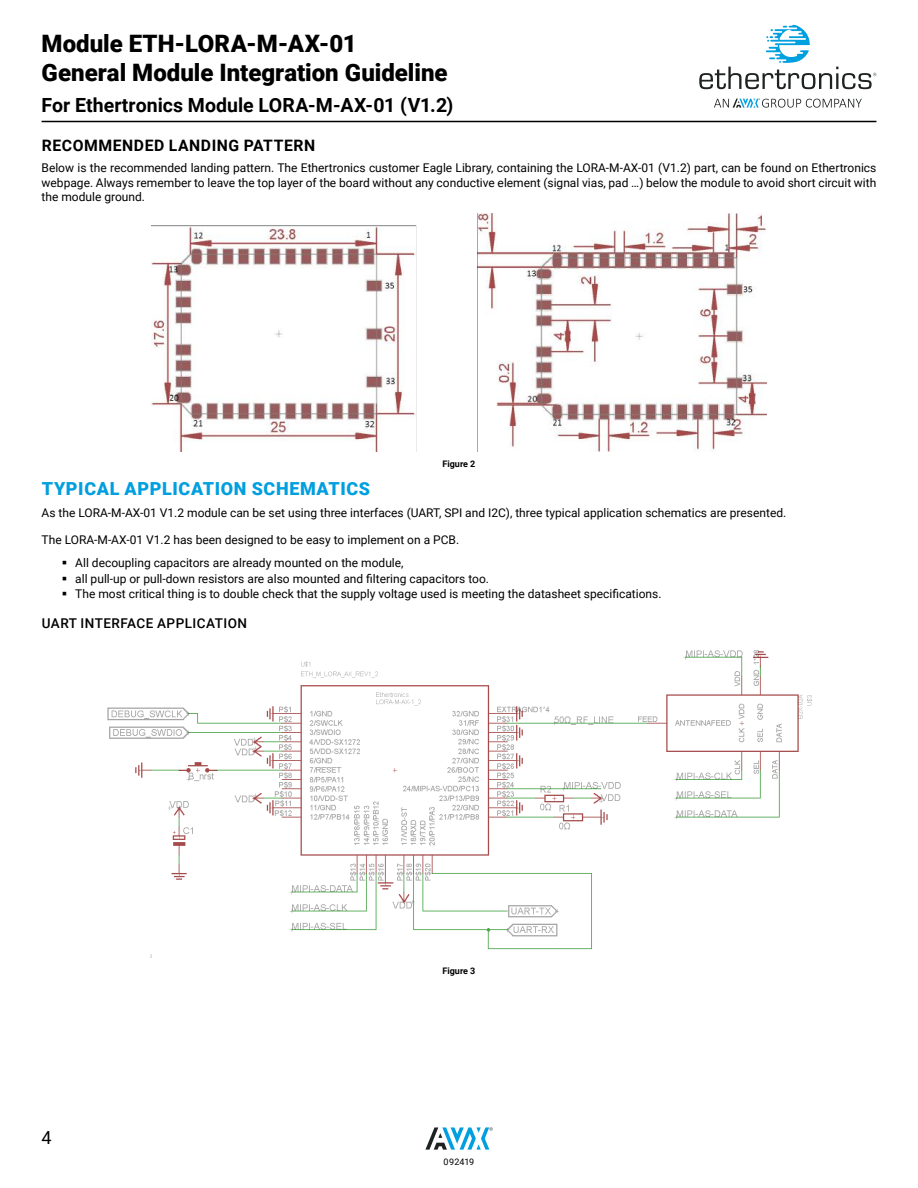
<style>
.page{position:relative;width:918px;height:1188px;background:#fff}
.page>*{position:absolute;margin:0;border:0;box-sizing:border-box;transform-origin:0 0}
.t1{font:900 24px/28.8px "Roboto";color:#000}
.t2{font:700 19.5px "Roboto";color:#000}
.t3{font:900 18px "Roboto";letter-spacing:.035em;color:#009fdf}
.t4{font:18px "Roboto";color:#000}
.t5{font:700 15.75px "Roboto";letter-spacing:.035em;color:#000}
.t6{font:500 13.5px "Roboto";letter-spacing:.035em;color:#000}
.t7{font:12px/14.4px "Roboto";color:#000}
.t8{font:700 9px "Roboto";color:#000}
.t9{font:9px "Roboto";letter-spacing:.02em;color:#000}
</style>
<div class="page">
<hr style="left:42px;top:121px;width:834px;height:1px;background:#000">
<svg style="left:699px;top:25px;width:177px;height:64px"></svg>
<svg style="left:714px;top:99px;width:148px;height:9px"></svg>
<svg style="left:425px;top:1127px;width:68px;height:23px"></svg>
<img style="left:151px;top:213px;width:616px;height:239px">
<img style="left:107px;top:650px;width:705px;height:307px">
<h1 class="t1" style="left:42px;top:28px;width:407px">Module ETH-LORA-M-AX-01<br>General Module Integration Guideline</h1>
<h2 class="t2" style="left:42px;top:91px;width:413px">For Ethertronics Module LORA-M-AX-01 (V1.2)</h2>
<h3 class="t5" style="left:42px;top:135px;width:275px">RECOMMENDED LANDING PATTERN</h3>
<p class="t7" style="left:42px;top:160px;width:836px;text-align:justify">Below is the recommended landing pattern. The Ethertronics customer Eagle Library, containing the LORA-M-AX-01 (V1.2) part, can be found on Ethertronics webpage. Always remember to leave the top layer of the board without any conductive element (signal vias, pad …) below the module to avoid short circuit with the module ground.</p>
<p class="t8" style="left:443px;top:458px;width:34px">Figure 2</p>
<h3 class="t3" style="left:42px;top:476px;width:330px">TYPICAL APPLICATION SCHEMATICS</h3>
<p class="t7" style="left:42px;top:505px;width:746px">As the LORA-M-AX-01 V1.2 module can be set using three interfaces (UART, SPI and I2C), three typical application schematics are presented.</p>
<p class="t7" style="left:75px;top:528px;width:385px;line-height:22.5px;text-indent:-34px">The LORA-M-AX-01 V1.2 has been designed to be easy to implement on a PCB.<br>All decoupling capacitors are already mounted on the module,</p>
<p class="t7" style="left:75px;top:570px;width:588px;line-height:15.8px">all pull-up or pull-down resistors are also mounted and filtering capacitors too.<br>The most critical thing is to double check that the supply voltage used is meeting the datasheet specifications.</p>
<p class="t6" style="left:42px;top:614px;width:207px">UART INTERFACE APPLICATION</p>
<h3 class="t4" style="left:42px;top:1125px;width:12px">4</h3>
<p class="t8" style="left:443px;top:964px;width:34px">Figure 3</p>
<p class="t9" style="left:444px;top:1155px;width:32px">092419</p>
</div>
